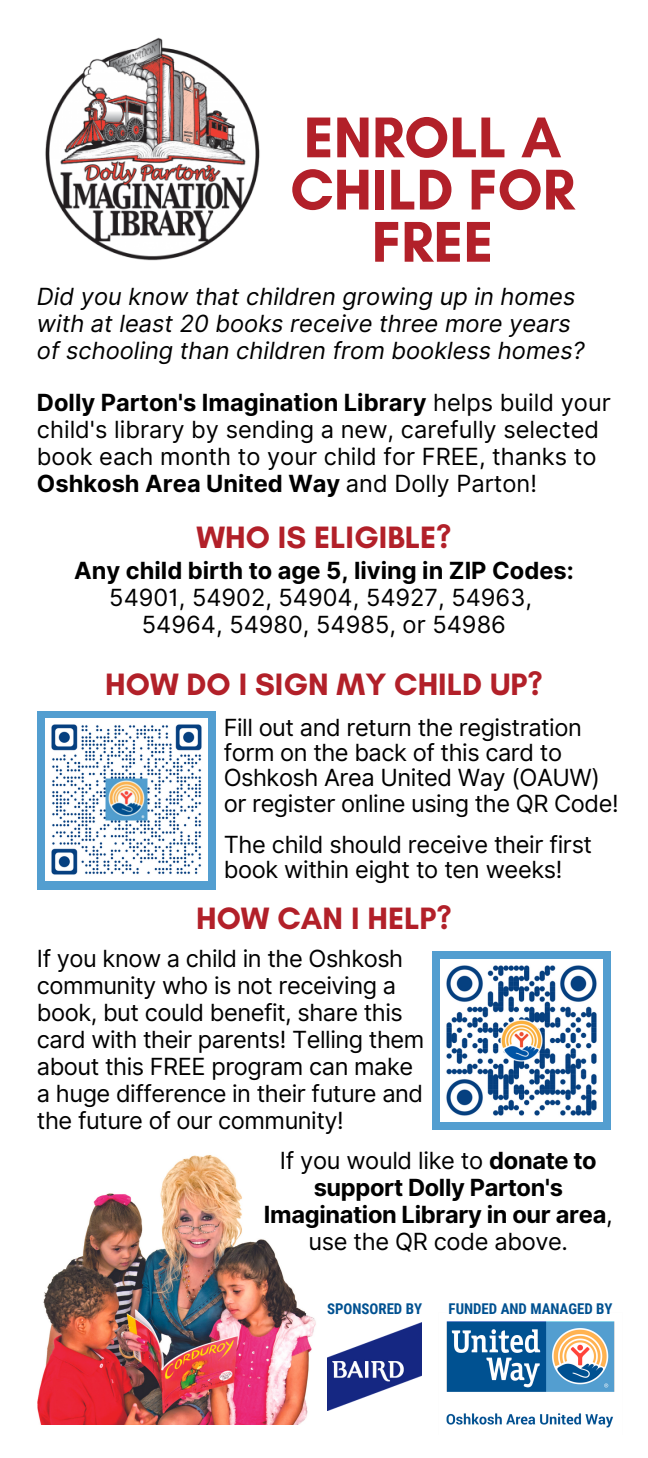
<style>
.page{position:relative;width:648px;height:1458px;background:#fff}
.page>*{position:absolute;margin:0;border:0;box-sizing:border-box;transform-origin:0 0}
.t1{font:700 58.5px/52.2px "Glacial Indifference";color:#b22029;text-align:center}
.t2{font:700 31.5px "Glacial Indifference";color:#b22029}
.t3{font:23.62px/27px "Inter";letter-spacing:-.02em;color:#000}
.t4{font:23.62px/27px "Inter";color:#000}
.t5{font:700 23.62px/27px "Inter";letter-spacing:-.015em;color:#000;text-align:center}
.t6{font:italic 23.62px/27px "Inter";color:#000}
.t7{font:700 14.85px "Roboto Condensed";color:#005191}
.s1{font-weight:700}
.s2{font-weight:400}
</style>
<div class="page">
<img style="left:446px;top:1321px;width:169px;height:107px">
<div style="left:433px;top:951px;width:178px;height:179px;background:#539ed0"></div>
<img style="left:441px;top:959px;width:162px;height:162px">
<div style="left:37px;top:711px;width:179px;height:178px;background:#539ed0"></div>
<img style="left:45px;top:719px;width:162px;height:162px">
<img style="left:45px;top:37px;width:215px;height:224px">
<img style="left:37px;top:1155px;width:279px;height:270px">
<img style="left:327px;top:1323px;width:95px;height:88px">
<p class="t1" style="left:290px;top:111px;width:286px">ENROLL A<br>CHILD FOR<br>FREE</p>
<p class="t6" style="left:37px;top:283px;width:540px">Did you know that children growing up in homes with at least 20 books receive three more years</p>
<p class="t6" style="left:37px;top:337px;width:549px">of schooling than children from bookless homes?</p>
<p class="t4" style="left:37px;top:389px;width:575px"><span class="s1">Dolly Parton's Imagination Library</span> helps build your child's library by sending a new, carefully selected</p>
<p class="t4" style="left:37px;top:443px;width:561px">book each month to your child for FREE, thanks to<br><span class="s1">Oshkosh Area United Way</span> and Dolly Parton!</p>
<p class="t2" style="left:196px;top:518px;width:257px">WHO IS ELIGIBLE?</p>
<p class="t5" style="left:74px;top:557px;width:501px">Any child birth to age 5, living in ZIP Codes:</p>
<p class="t4" style="left:109px;top:584px;width:424px">54901, 54902, 54904, 54927, 54963,</p>
<p class="t4" style="left:142px;top:611px;width:366px">54964, 54980, 54985, or 54986</p>
<p class="t2" style="left:105px;top:665px;width:439px">HOW DO I SIGN MY CHILD UP?</p>
<p class="t3" style="left:224px;top:714px;width:360px">Fill out and return the registration</p>
<p class="t3" style="left:224px;top:740px;width:378px;line-height:25.2px">form on the back of this card to<br>Oshkosh Area United Way (OAUW)</p>
<p class="t3" style="left:224px;top:789px;width:396px">or register online using the QR Code!</p>
<p class="t3" style="left:224px;top:832px;width:370px;line-height:25.2px">The child should receive their first book within eight to ten weeks!</p>
<p class="t2" style="left:196px;top:899px;width:257px">HOW CAN I HELP?</p>
<p class="t3" style="left:37px;top:944px;width:389px">If you know a child in the Oshkosh community who is not receiving a book, but could benefit, share this card with their parents! Telling them about this FREE program can make</p>
<p class="t3" style="left:37px;top:1079px;width:388px">a huge difference in their future and the future of our community!</p>
<p class="t5" style="left:264px;top:1147px;width:350px"><span class="s2">If you would like to</span> donate to support Dolly Parton's<br>Imagination Library in our area<span class="s2">, use the QR code above.</span></p>
<p class="t7" style="left:327px;top:1300px;width:97px">SPONSORED BY</p>
<p class="t7" style="left:449px;top:1300px;width:166px">FUNDED AND MANAGED BY</p>
</div>
